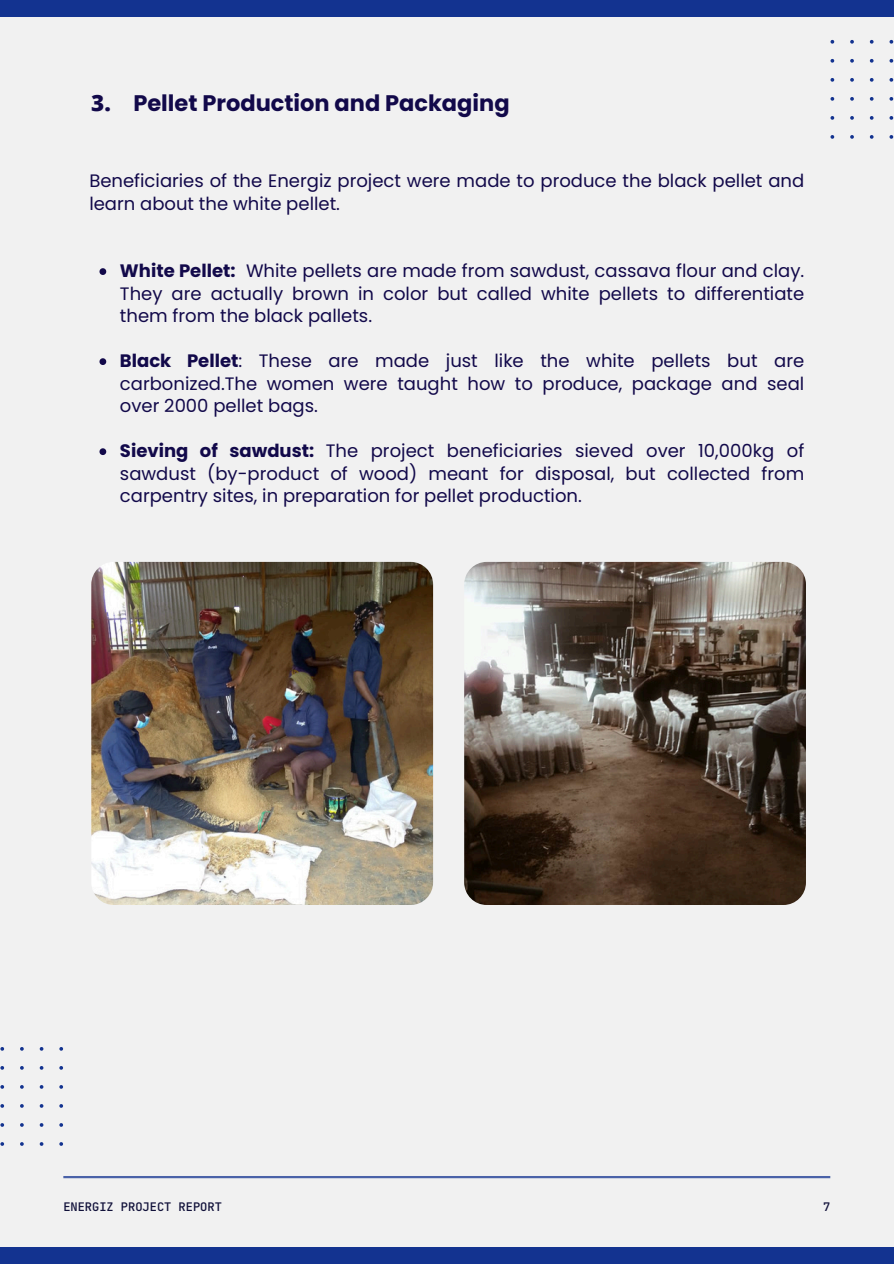
<style>
.page{position:relative;width:894px;height:1264px;background:#fff}
.page>*{position:absolute;margin:0;border:0;box-sizing:border-box;transform-origin:0 0}
.t1{font:700 22.5px "Poppins";color:#12094a}
.t2{font:800 22.5px "Open Sans";color:#12094a}
.t3{font:18px/22.5px "Poppins";color:#12094a;text-align:justify}
.t4{font:500 12px "Jet Brains Mono";color:#11113a}
.s1{font-weight:700}
</style>
<div class="page">
<div style="left:0;top:0;width:893px;height:1263px;background:#f1f1f1"></div>
<svg style="left:99px;top:268px;width:7px;height:7px"></svg>
<svg style="left:99px;top:358px;width:7px;height:7px"></svg>
<svg style="left:99px;top:448px;width:7px;height:7px"></svg>
<hr style="left:63px;top:1175px;width:767px;height:3px;background:#133390">
<img style="left:464px;top:562px;width:341px;height:343px;border-radius:22px">
<img style="left:91px;top:562px;width:342px;height:343px;border-radius:22px">
<svg style="left:830px;top:40px;width:63px;height:99px"></svg>
<svg style="left:0;top:1047px;width:63px;height:98px"></svg>
<div style="left:0;top:1246px;width:893px;height:17px;background:#133390"></div>
<div style="left:0;top:0;width:893px;height:17px;background:#133390"></div>
<p class="t2" style="left:91px;top:87px;width:21px">3.</p>
<p class="t1" style="left:133px;top:87px;width:377px">Pellet Production and Packaging</p>
<h1 class="t3" style="left:89px;top:170px;width:716px">Beneficiaries of the Energiz project were made to produce the black pellet and learn about the white pellet.</h1>
<h1 class="t3" style="left:120px;top:260px;width:685px"><span class="s1">White Pellet:</span> White pellets are made from sawdust, cassava flour and clay.<br>They are actually brown in color but called white pellets to differentiate them from the black pallets.</h1>
<p class="t3" style="left:120px;top:350px;width:685px"><span class="s1">Black Pellet</span>: These are made just like the white pellets but are carbonized.The women were taught how to produce, package and seal over 2000 pellet bags.</p>
<h2 class="t3" style="left:120px;top:440px;width:685px"><span class="s1">Sieving of sawdust:</span> The project beneficiaries sieved over 10,000kg of sawdust (by-product of wood) meant for disposal, but collected from carpentry sites, in preparation for pellet production.</h2>
<p class="t4" style="left:63px;top:1198px;width:160px">ENERGIZ PROJECT REPORT</p>
<p class="t4" style="left:822px;top:1198px;width:9px">7</p>
</div>
